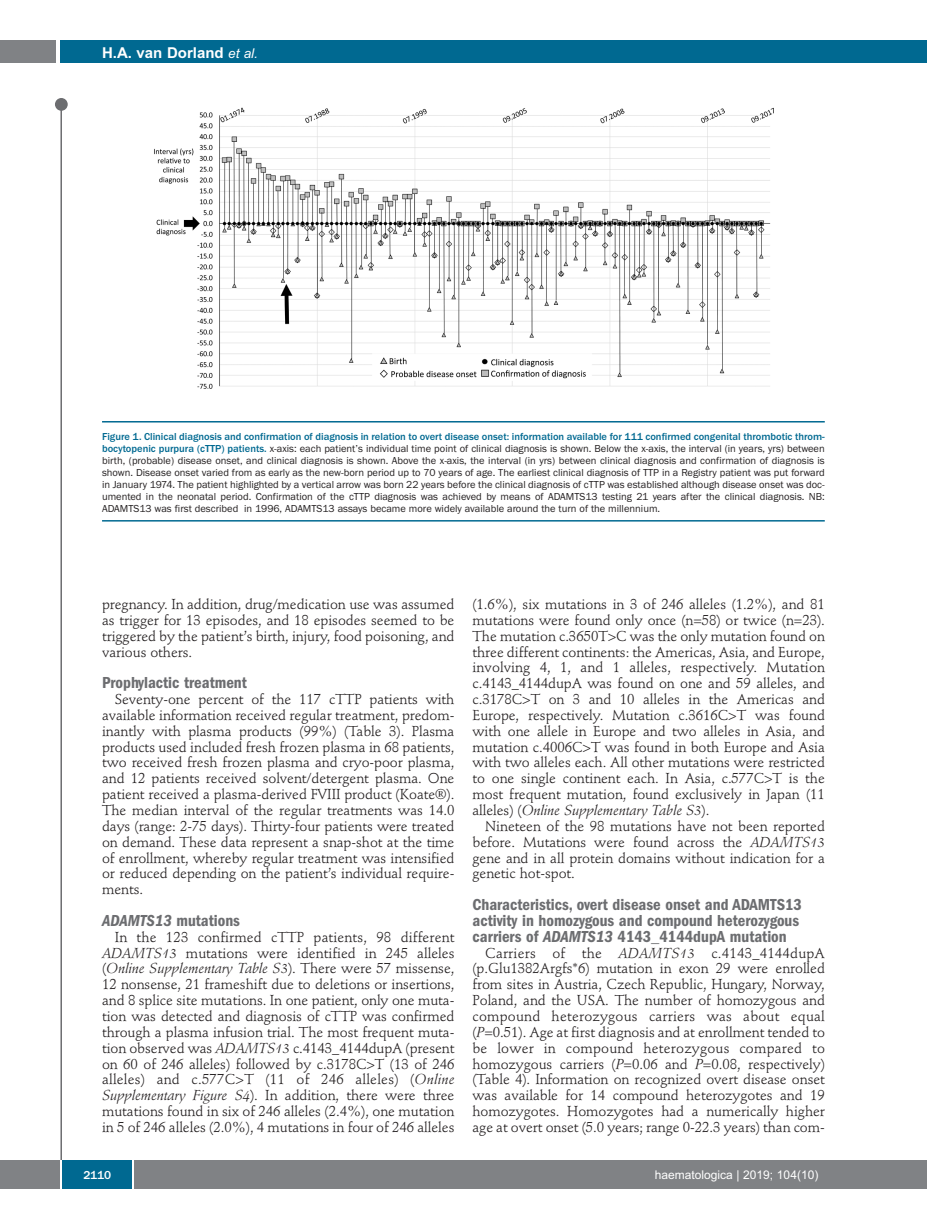
<style>
.page{position:relative;width:927px;height:1225px;background:#fff}
.page>*{position:absolute;margin:0;border:0;box-sizing:border-box;transform-origin:0 0}
.t1{font:600 condensed 16.5px/15.9px "Franklin Gothic";color:#6c6d70}
.t2{font:700 15px "Arial";color:#fff}
.t3{font:14.25px/15.9px "Stempel Schneidler";letter-spacing:-.005em;color:#231f20;text-align:justify}
.t4{font:12px "Arial";color:#fff}
.t5{font:500 12px "Franklin Gothic";color:#fff}
.t6{font:10.5px/12px "Franklin Gothic";color:#231f20;text-align:justify}
.s1{font-weight:400;font-style:italic;font-size:13.5px}
.s2{font-weight:500;color:#006991}
.s3{font-style:italic}
</style>
<div class="page">
<div style="left:911px;top:40px;width:16px;height:22px;background:#006991"></div>
<div style="left:910px;top:1160px;width:17px;height:28px;background:#808285"></div>
<div style="left:55px;top:98px;width:13px;height:13px;background:#6c6d70;border-radius:50%"></div>
<hr style="left:60px;top:101px;width:2px;height:1061px;background:#6c6d70">
<div style="left:60px;top:40px;width:852px;height:22px;background:#006991"></div>
<div style="left:0;top:40px;width:56px;height:22px;background:#808285"></div>
<div style="left:0;top:1160px;width:911px;height:28px;background:#808285"></div>
<div style="left:62px;top:1160px;width:71px;height:28px;background:#006991"></div>
<hr style="left:60px;top:1160px;width:2px;height:28px;background:#fff">
<svg style="left:133px;top:1160px;width:1px;height:28px"></svg>
<img style="left:154px;top:107px;width:620px;height:282px">
<hr style="left:102px;top:421px;width:723px;height:1px;background:#006991">
<hr style="left:102px;top:520px;width:723px;height:1px;background:#006991">
<p class="t2" style="left:102px;top:44px;width:157px">H.A. van Dorland <span class="s1">et al.</span></p>
<p class="t6" style="left:102px;top:430px;width:724px"><span class="s2">Figure 1. Clinical diagnosis and confirmation of diagnosis in relation to overt disease onset: information available for 111 confirmed congenital thrombotic throm&shy;bocytopenic purpura (cTTP) patients.</span> x-axis: each patient’s individual time point of clinical diagnosis is shown. Below the x-axis, the interval (in years, yrs) between birth, (probable) disease onset, and clinical diagnosis is shown. Above the x-axis, the interval (in yrs) between clinical diagnosis and confirmation of diagnosis is shown. Disease onset varied from as early as the new-born period up to 70 years of age. The earliest clinical diagnosis of TTP in a Registry patient was put forward in January 1974. The patient highlighted by a vertical arrow was born 22 years before the clinical diagnosis of cTTP was established although disease onset was doc&shy;umented in the neonatal period. Confirmation of the cTTP diagnosis was achieved by means of ADAMTS13 testing 21 years after the clinical diagnosis. NB:<br>ADAMTS13 was first described in 1996, ADAMTS13 assays became more widely available around the turn of the millennium.</p>
<p class="t3" style="left:102px;top:597px;width:354px">pregnancy. In addition, drug/medication use was assumed as trigger for 13 episodes, and 18 episodes seemed to be triggered by the patient’s birth, injury, food poisoning, and various others.</p>
<p class="t1" style="left:102px;top:676px;width:146px">Prophylactic treatment</p>
<p class="t3" style="left:102px;top:692px;width:354px;text-indent:13px">Seventy-one percent of the 117 cTTP patients with available information received regular treatment, predom&shy;inantly with plasma products (99%) (Table 3). Plasma products used included fresh frozen plasma in 68 patients, two received fresh frozen plasma and cryo-poor plasma, and 12 patients received solvent/detergent plasma. One patient received a plasma-derived FVIII product (Koate®).<br>The median interval of the regular treatments was 14.0 days (range: 2-75 days). Thirty-four patients were treated on demand. These data represent a snap-shot at the time of enrollment, whereby regular treatment was intensified or reduced depending on the patient’s individual require&shy;ments.</p>
<p class="t1" style="left:102px;top:914px;width:139px"><span class="s3">ADAMTS13</span> mutations</p>
<p class="t3" style="left:102px;top:930px;width:354px;text-indent:13px">In the 123 confirmed cTTP patients, 98 different <span class="s3">ADAMTS13</span> mutations were identified in 245 alleles (<span class="s3">Online Supplementary Table S3</span>). There were 57 missense, 12 nonsense, 21 frameshift due to deletions or insertions, and 8 splice site mutations. In one patient, only one muta&shy;tion was detected and diagnosis of cTTP was confirmed through a plasma infusion trial. The most frequent muta&shy;tion observed was <span class="s3">ADAMTS13</span> c.4143_4144dupA (present on 60 of 246 alleles) followed by c.3178C&gt;T (13 of 246 alleles) and c.577C&gt;T (11 of 246 alleles) (<span class="s3">Online Supplementary Figure S4</span>). In addition, there were three mutations found in six of 246 alleles (2.4%), one mutation in 5 of 246 alleles (2.0%), 4 mutations in four of 246 alleles</p>
<p class="t3" style="left:472px;top:597px;width:354px">(1.6%), six mutations in 3 of 246 alleles (1.2%), and 81 mutations were found only once (n=58) or twice (n=23).<br>The mutation c.3650T&gt;C was the only mutation found on three different continents: the Americas, Asia, and Europe, involving 4, 1, and 1 alleles, respectively. Mutation c.4143_4144dupA was found on one and 59 alleles, and c.3178C&gt;T on 3 and 10 alleles in the Americas and Europe, respectively. Mutation c.3616C&gt;T was found with one allele in Europe and two alleles in Asia, and mutation c.4006C&gt;T was found in both Europe and Asia with two alleles each. All other mutations were restricted to one single continent each. In Asia, c.577C&gt;T is the most frequent mutation, found exclusively in Japan (11 alleles) (<span class="s3">Online Supplementary Table S3</span>).</p>
<p class="t3" style="left:472px;top:819px;width:354px;text-indent:13px">Nineteen of the 98 mutations have not been reported before. Mutations were found across the <span class="s3">ADAMTS13 </span>gene and in all protein domains without indication for a genetic hot-spot.</p>
<p class="t1" style="left:472px;top:898px;width:331px">Characteristics, overt disease onset and ADAMTS13 activity in homozygous and compound heterozygous carriers of <span class="s3">ADAMTS13</span> 4143_4144dupA mutation</p>
<p class="t3" style="left:472px;top:946px;width:354px;text-indent:13px">Carriers of the <span class="s3">ADAMTS13</span> c.4143_4144dupA (p.Glu1382Argfs*6) mutation in exon 29 were enrolled from sites in Austria, Czech Republic, Hungary, Norway, Poland, and the USA. The number of homozygous and compound heterozygous carriers was about equal (<span class="s3">P</span>=0.51). Age at first diagnosis and at enrollment tended to be lower in compound heterozygous compared to homozygous carriers (<span class="s3">P</span>=0.06 and <span class="s3">P</span>=0.08, respectively) (Table 4). Information on recognized overt disease onset was available for 14 compound heterozygotes and 19 homozygotes. Homozygotes had a numerically higher age at overt onset (5.0 years; range 0-22.3 years) than com-</p>
<p class="t5" style="left:83px;top:1167px;width:29px">2110</p>
<p class="t4" style="left:655px;top:1167px;width:165px">haematologica | 2019; 104(10)</p>
</div>
